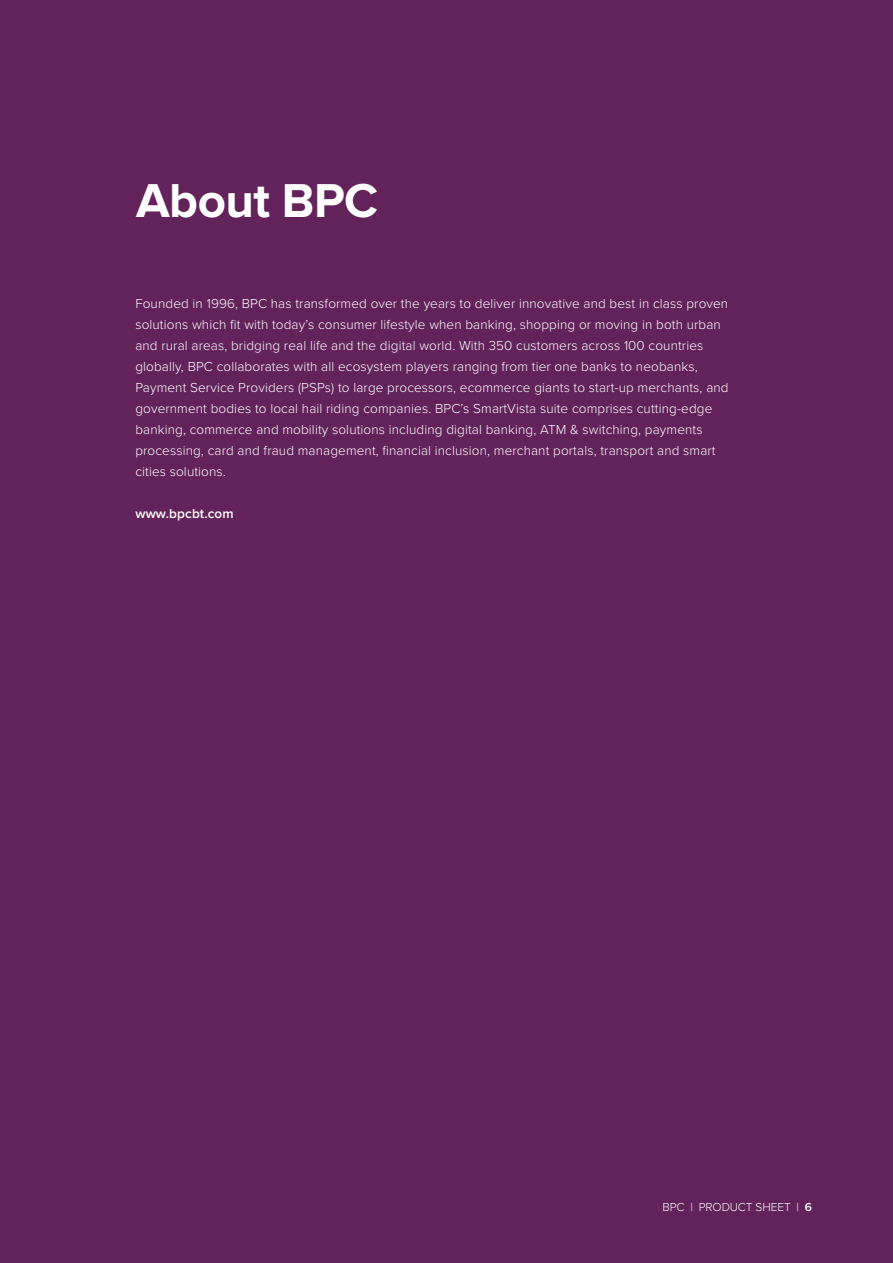
<style>
.page{position:relative;width:893px;height:1263px;background:#62235a}
.page>*{position:absolute;margin:0;border:0;box-sizing:border-box;transform-origin:0 0}
.t1{font:700 49.35px "Proxima Nova";letter-spacing:-.01em;color:#fff}
.t2{font:300 13.5px/21px "Proxima Nova";letter-spacing:.01em;color:#fff}
.t3{font:600 13.5px "Proxima Nova";letter-spacing:.01em;color:#fff}
.t4{font:300 12px "Proxima Nova";letter-spacing:-.01em;color:#fff}
.s1{font-weight:600}
</style>
<div class="page">
<h1 class="t1" style="left:136px;top:172px;width:244px">About BPC</h1>
<p class="t2" style="left:135px;top:292px;width:595px">Founded in 1996, BPC has transformed over the years to deliver innovative and best in class proven solutions which fit with today’s consumer lifestyle when banking, shopping or moving in both urban and rural areas, bridging real life and the digital world. With 350 customers across 100 countries globally, BPC collaborates with all ecosystem players ranging from tier one banks to neobanks, Payment Service Providers (PSPs) to large processors, ecommerce giants to start-up merchants, and government bodies to local hail riding companies. BPC’s SmartVista suite comprises cutting-edge banking, commerce and mobility solutions including digital banking, ATM &amp; switching, payments processing, card and fraud management, financial inclusion, merchant portals, transport and smart cities solutions.</p>
<p class="t3" style="left:135px;top:503px;width:100px">www.bpcbt.com</p>
<p class="t4" style="left:663px;top:1198px;width:151px">BPC | PRODUCT SHEET | <span class="s1">6</span></p>
</div>
